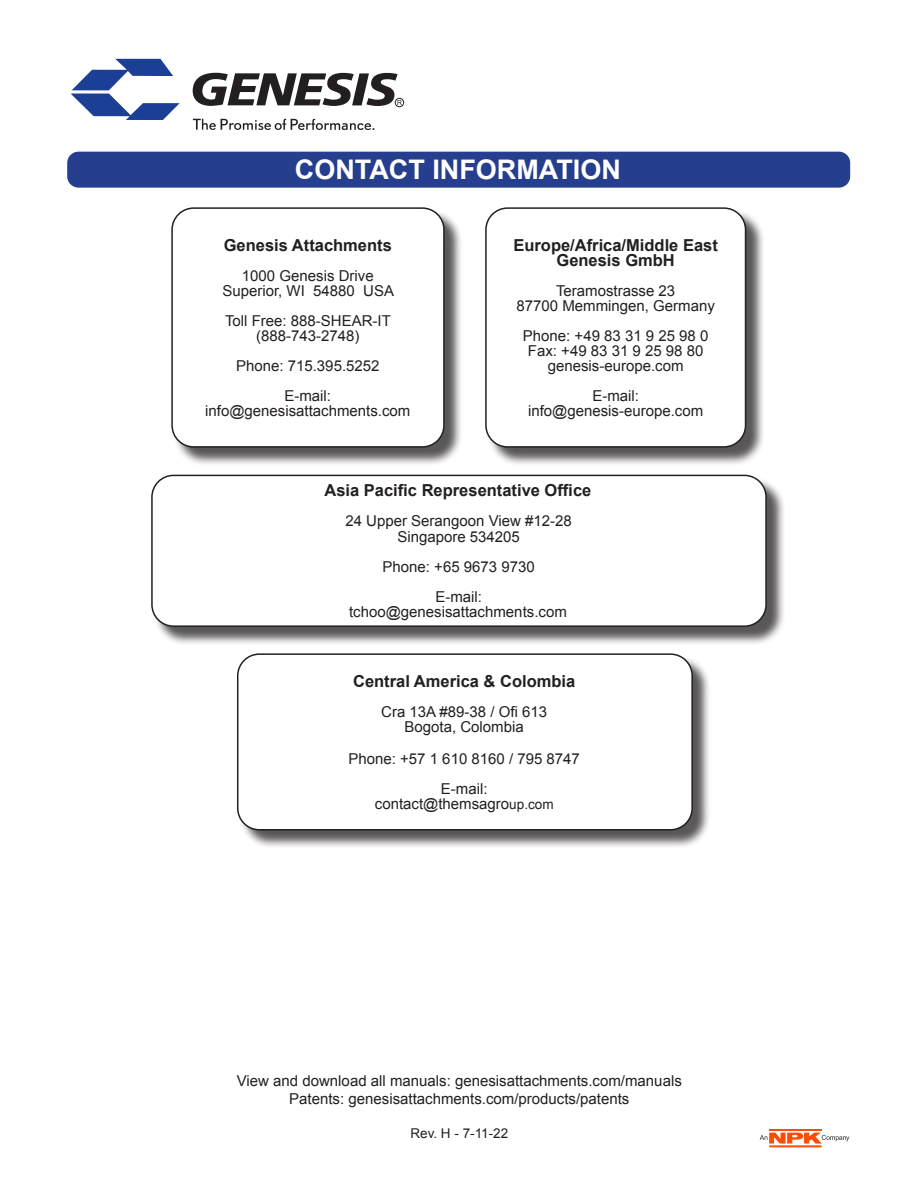
<style>
.page{position:relative;width:918px;height:1188px;background:#fff}
.page>*{position:absolute;margin:0;border:0;box-sizing:border-box;transform-origin:0 0}
.Section_Headings_Rev{font:700 27px "Arial";color:#fff}
.t1{font:700 16.5px "Arial";color:#231f20}
.t2{font:15px "Arial";color:#231f20}
.t3{font:13.5px "Arial";color:#231f20}
.s1{font-size:13.5px}
</style>
<div class="page">
<div style="left:153px;top:477px;width:632px;height:168px;background:#231f20;opacity:.75"></div>
<div style="left:152px;top:475px;width:614px;height:151px;background:#fff;border-radius:22px"></div>
<div style="left:151px;top:475px;width:616px;height:152px;border:2px solid #231f20;border-radius:22px"></div>
<div style="left:487px;top:210px;width:278px;height:256px;background:#231f20;opacity:.75"></div>
<div style="left:486px;top:208px;width:260px;height:239px;background:#fff;border-radius:22px"></div>
<div style="left:485px;top:207px;width:261px;height:241px;border:2px solid #231f20;border-radius:22px"></div>
<div style="left:239px;top:656px;width:473px;height:193px;background:#231f20;opacity:.75"></div>
<div style="left:238px;top:654px;width:454px;height:176px;background:#fff;border-radius:22px"></div>
<div style="left:237px;top:653px;width:456px;height:178px;border:2px solid #231f20;border-radius:22px"></div>
<div style="left:174px;top:210px;width:290px;height:256px;background:#231f20;opacity:.75"></div>
<div style="left:172px;top:208px;width:272px;height:239px;background:#fff;border-radius:22px"></div>
<div style="left:171px;top:207px;width:274px;height:241px;border:2px solid #231f20;border-radius:22px"></div>
<div style="left:395px;top:98px;width:9px;height:9px;border:1px solid #231f20;border-radius:50%"></div>
<svg style="left:193px;top:73px;width:209px;height:33px"></svg>
<svg style="left:71px;top:59px;width:109px;height:61px"></svg>
<svg style="left:193px;top:119px;width:181px;height:11px"></svg>
<div style="left:67px;top:152px;width:783px;height:36px;background:#253f8e;border-radius:11px"></div>
<hr style="left:769px;top:1129px;width:53px;height:2px;background:#ff4c00">
<svg style="left:760px;top:1133px;width:89px;height:14px"></svg>
<p class="Section_Headings_Rev" style="left:295px;top:152px;width:327px">CONTACT INFORMATION</p>
<p class="t1" style="left:224px;top:234px;width:170px">Genesis Attachments</p>
<p class="t2" style="left:242px;top:266px;width:133px">1000 Genesis Drive</p>
<p class="t2" style="left:222px;top:281px;width:173px">Superior, WI 54880 USA</p>
<p class="t2" style="left:225px;top:311px;width:167px">Toll Free: 888-SHEAR-IT</p>
<p class="t2" style="left:256px;top:326px;width:105px">(888-743-2748)</p>
<p class="t2" style="left:236px;top:356px;width:145px">Phone: 715.395.5252</p>
<p class="t2" style="left:284px;top:386px;width:48px">E-mail:</p>
<p class="t2" style="left:205px;top:401px;width:207px">info@genesisattachments.com</p>
<p class="t1" style="left:513px;top:234px;width:206px">Europe/Africa/Middle East</p>
<p class="t1" style="left:557px;top:249px;width:120px">Genesis GmbH</p>
<p class="t2" style="left:556px;top:281px;width:121px">Teramostrasse 23</p>
<p class="t2" style="left:516px;top:296px;width:200px">87700 Memmingen, Germany</p>
<p class="t2" style="left:523px;top:326px;width:187px">Phone: +49 83 31 9 25 98 0</p>
<p class="t2" style="left:528px;top:341px;width:177px">Fax: +49 83 31 9 25 98 80</p>
<p class="t2" style="left:548px;top:356px;width:137px">genesis-europe.com</p>
<p class="t2" style="left:592px;top:386px;width:48px">E-mail:</p>
<p class="t2" style="left:528px;top:401px;width:177px">info@genesis-europe.com</p>
<p class="t1" style="left:325px;top:479px;width:268px">Asia Pacific Representative Office</p>
<p class="t2" style="left:345px;top:511px;width:228px">24 Upper Serangoon View #12-28</p>
<p class="t2" style="left:397px;top:527px;width:124px">Singapore 534205</p>
<p class="t2" style="left:383px;top:557px;width:154px">Phone: +65 9673 9730</p>
<p class="t2" style="left:435px;top:587px;width:48px">E-mail:</p>
<p class="t2" style="left:349px;top:602px;width:219px">tchoo@genesisattachments.com</p>
<p class="t1" style="left:353px;top:671px;width:224px">Central America &amp; Colombia</p>
<p class="t2" style="left:381px;top:702px;width:167px">Cra 13A #89-38 / Ofi 613</p>
<p class="t2" style="left:405px;top:717px;width:121px">Bogota, Colombia</p>
<p class="t2" style="left:349px;top:748px;width:233px">Phone: +57 1 610 8160 / 795 8747</p>
<p class="t2" style="left:441px;top:778px;width:48px">E-mail:</p>
<p class="t2" style="left:375px;top:793px;width:180px">contact@themsagro<span class="s1">up.com</span></p>
<p class="t2" style="left:237px;top:1070px;width:446px">View and download all manuals: genesisattachments.com/manuals</p>
<p class="t2" style="left:289px;top:1088px;width:342px">Patents: genesisattachments.com/products/patents</p>
<p class="t3" style="left:410px;top:1124px;width:99px">Rev. H - 7-11-22</p>
</div>
